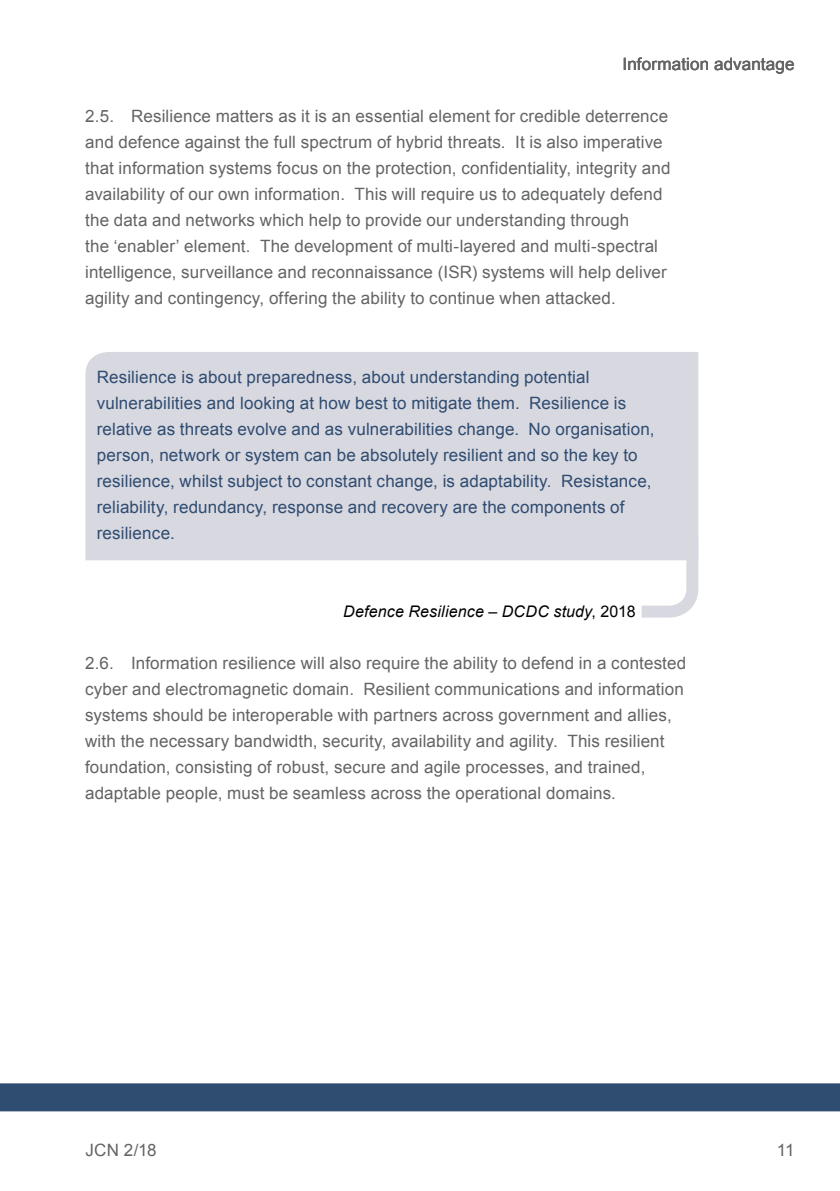
<style>
.page{position:relative;width:840px;height:1191px;background:#fff}
.page>*{position:absolute;margin:0;border:0;box-sizing:border-box;transform-origin:0 0}
.t1{font:17px/26px "Arial";letter-spacing:.01em;color:#636466}
.t2{font:17px/26px "Arial";letter-spacing:.01em;color:#2f4c71}
.t3{font:italic 16px "Arial";letter-spacing:.01em;color:#000}
.s1{font-style:normal}
</style>
<div class="page">
<div style="left:85px;top:352px;width:613px;height:208px;background:#d8d8e0"></div>
<svg style="left:629px;top:526px;width:70px;height:92px"></svg>
<div style="left:0;top:1083px;width:839px;height:28px;background:#2f4c71"></div>
<p class="t1" style="left:622px;top:52px;width:173px">Information advantage</p>
<p class="t1" style="left:85px;top:104px;width:586px">2.5. Resilience matters as it is an essential element for credible deterrence and defence against the full spectrum of hybrid threats. It is also imperative that information systems focus on the protection, confidentiality, integrity and availability of our own information. This will require us to adequately defend the data and networks which help to provide our understanding through<br>the ‘enabler’ element. The development of multi-layered and multi-spectral intelligence, surveillance and reconnaissance (ISR) systems will help deliver agility and contingency, offering the ability to continue when attacked.</p>
<p class="t2" style="left:97px;top:364px;width:559px">Resilience is about preparedness, about understanding potential vulnerabilities and looking at how best to mitigate them. Resilience is relative as threats evolve and as vulnerabilities change. No organisation, person, network or system can be absolutely resilient and so the key to resilience, whilst subject to constant change, is adaptability. Resistance, reliability, redundancy, response and recovery are the components of resilience.</p>
<p class="t3" style="left:343px;top:600px;width:294px">Defence Resilience – DCDC study<span class="s1">, 2018</span></p>
<p class="t1" style="left:85px;top:650px;width:602px">2.6. Information resilience will also require the ability to defend in a contested cyber and electromagnetic domain. Resilient communications and information systems should be interoperable with partners across government and allies, with the necessary bandwidth, security, availability and agility. This resilient foundation, consisting of robust, secure and agile processes, and trained, adaptable people, must be seamless across the operational domains.</p>
<p class="t1" style="left:85px;top:1137px;width:73px">JCN 2/18</p>
<p class="t1" style="left:776px;top:1137px;width:19px">11</p>
</div>
